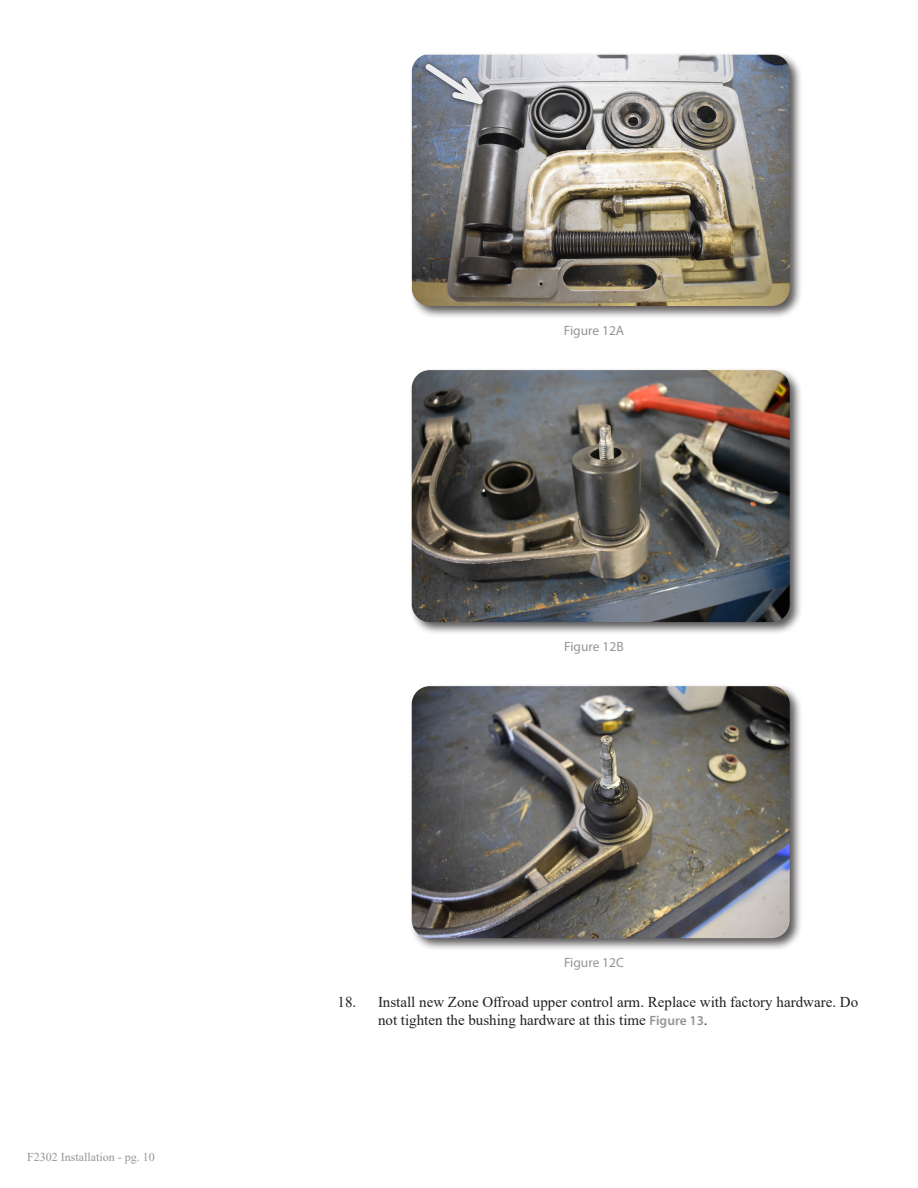
<style>
.page{position:relative;width:918px;height:1188px;background:#fff}
.page>*{position:absolute;margin:0;border:0;box-sizing:border-box;transform-origin:0 0}
.t1{font:15px/18px "Times New Roman";color:#231f20}
.t2{font:13.5px "Myriad Pro";color:#939598}
.t3{font:12px "Times New Roman";color:#939598}
.s1{font-family:"Myriad Pro";font-weight:600;font-size:13.5px;color:#939598}
</style>
<div class="page">
<div style="left:409px;top:52px;width:394px;height:268px;background:#231f20;opacity:.75"></div>
<img style="left:412px;top:55px;width:378px;height:251px">
<svg style="left:420px;top:59px;width:74px;height:52px;background:#8f96a4"></svg>
<div style="left:409px;top:367px;width:394px;height:269px;background:#231f20;opacity:.75"></div>
<img style="left:412px;top:370px;width:378px;height:252px">
<div style="left:409px;top:683px;width:394px;height:269px;background:#231f20;opacity:.75"></div>
<img style="left:412px;top:686px;width:378px;height:252px">
<p class="t3" style="left:27px;top:1149px;width:129px">F2302 Installation - pg. 10</p>
<p class="t2" style="left:564px;top:322px;width:62px">Figure 12A</p>
<p class="t2" style="left:564px;top:638px;width:61px">Figure 12B</p>
<p class="t2" style="left:564px;top:954px;width:61px">Figure 12C</p>
<p class="t1" style="left:378px;top:992px;width:482px;text-indent:-40px">18. Install new Zone Offroad upper control arm. Replace with factory hardware. Do not tighten the bushing hardware at this time <span class="s1">Figure 13</span>.</p>
</div>
